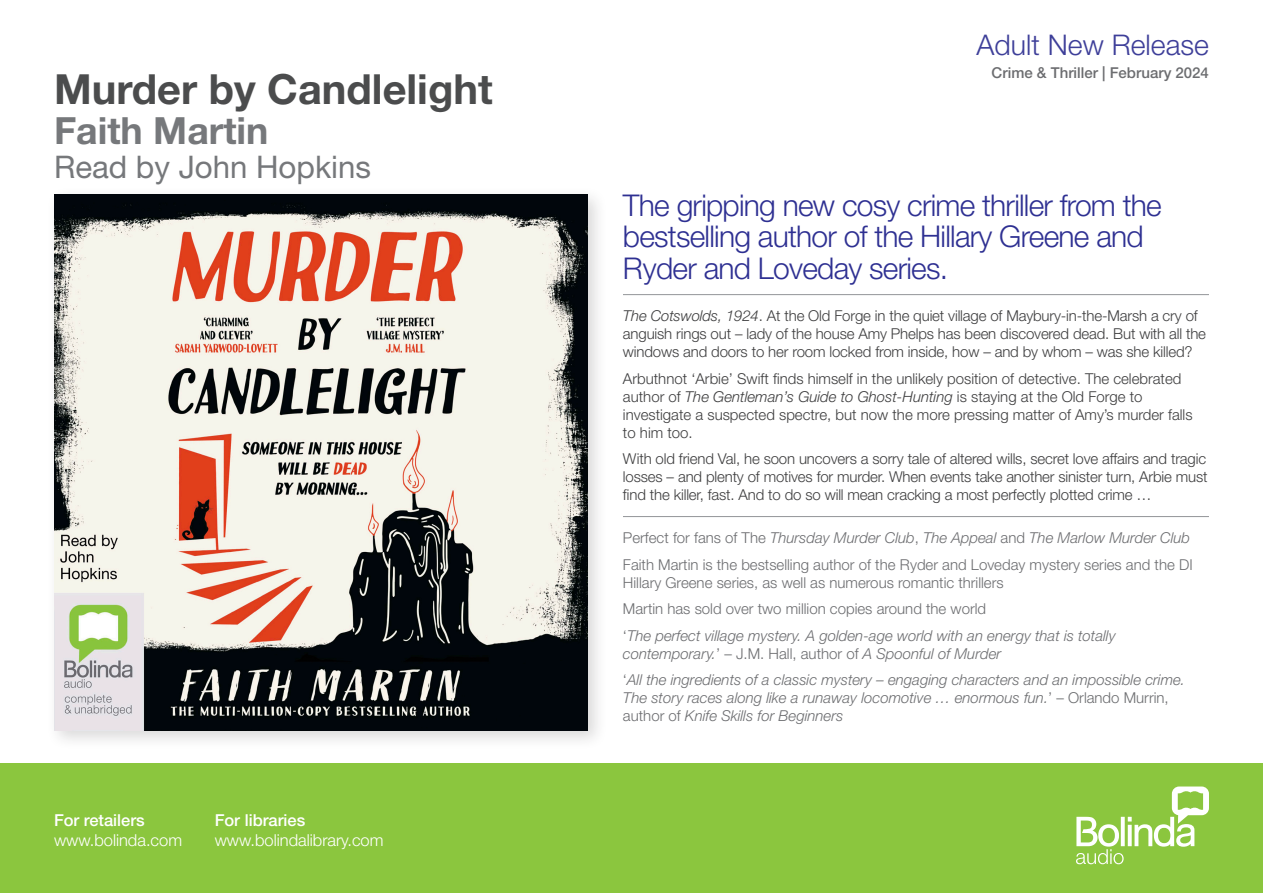
<style>
.page{position:relative;width:1263px;height:893px;background:#fff}
.page>*{position:absolute;margin:0;border:0;box-sizing:border-box;transform-origin:0 0}
.t1{font:700 41.55px "Helvetica Neue LT Std";color:#4b4c4d}
.t2{font:700 37.5px "Helvetica Neue LT Std";color:#76787b}
.t3{font:31.2px "Helvetica Neue LT Std";color:#76787b}
.Teaser_Blurb_-_Adult{font:300 30px/31.5px "Helvetica Neue LT Std";letter-spacing:-.025em;color:#2e3092}
.t4{font:300 28.5px "Helvetica Neue LT Std";color:#3e3f99}
.t5{font:300 16.5px "Helvetica Neue LT Std";color:#fff}
.t6{font:500 16.5px "Helvetica Neue LT Std";color:#fff}
.Main_Blurb{font:300 15px/18px "Helvetica Neue LT Std";letter-spacing:-.01em;color:#3e3e3f}
.Award___Quote{font:italic 300 15px/18px "Helvetica Neue LT Std";color:#6c6d70}
.Award___Quote-2{font:300 15px/18px "Helvetica Neue LT Std";color:#6c6d70}
.Genre___date{font:500 15px "Helvetica Neue LT Std";color:#6c6d70}
.s1{font-style:italic}
.s2{font-style:normal}
</style>
<div class="page">
<div style="left:0;top:763px;width:1263px;height:130px;background:#8bc63e"></div>
<svg style="left:1076px;top:786px;width:133px;height:78px"></svg>
<hr style="left:623px;top:516px;width:586px;height:1px;background:#939598">
<hr style="left:623px;top:294px;width:586px;height:1px;background:#939598">
<div style="left:46px;top:186px;width:562px;height:565px;background:#231f20;opacity:.17"></div>
<img style="left:54px;top:194px;width:534px;height:537px">
<p class="t1" style="left:54px;top:63px;width:440px">Murder by Candlelight</p>
<p class="t2" style="left:54px;top:107px;width:216px">Faith Martin</p>
<p class="t3" style="left:54px;top:149px;width:319px">Read by John Hopkins</p>
<p class="t6" style="left:54px;top:811px;width:92px">For retailers</p>
<p class="t5" style="left:54px;top:830px;width:130px">www.bolinda.com</p>
<p class="t6" style="left:215px;top:811px;width:92px">For libraries</p>
<p class="t5" style="left:215px;top:830px;width:170px">www.bolindalibrary.com</p>
<p class="t4" style="left:977px;top:27px;width:234px">Adult New Release</p>
<p class="Genre___date" style="left:992px;top:63px;width:219px">Crime &amp; Thriller | February 2024</p>
<p class="Teaser_Blurb_-_Adult" style="left:623px;top:188px;width:540px">The gripping new cosy crime thriller from the bestselling author of the Hillary Greene and<br>Ryder and Loveday series.</p>
<p class="Main_Blurb" style="left:623px;top:307px;width:585px"><span class="s1">The Cotswolds, 1924</span>. At the Old Forge in the quiet village of Maybury-in-the-Marsh a cry of anguish rings out – lady of the house Amy Phelps has been discovered dead. But with all the windows and doors to her room locked from inside, how – and by whom – was she killed?</p>
<p class="Main_Blurb" style="left:623px;top:369px;width:571px">Arbuthnot ‘Arbie’ Swift finds himself in the unlikely position of detective. The celebrated author of <span class="s1">The Gentleman’s Guide to Ghost-Hunting</span> is staying at the Old Forge to investigate a suspected spectre, but now the more pressing matter of Amy’s murder falls to him too.</p>
<p class="Main_Blurb" style="left:623px;top:450px;width:586px;text-align:justify">With old friend Val, he soon uncovers a sorry tale of altered wills, secret love affairs and tragic losses – and plenty of motives for murder. When events take another sinister turn, Arbie must find the killer, fast. And to do so will mean cracking a most perfectly plotted crime …</p>
<p class="Award___Quote" style="left:623px;top:529px;width:569px"><span class="s2">Perfect for fans of The</span> Thursday Murder Club<span class="s2">,</span> The Appeal <span class="s2">and</span> The Marlow Murder Club</p>
<p class="Award___Quote-2" style="left:623px;top:555px;width:571px">Faith Martin is the bestselling author of the Ryder and Loveday mystery series and the DI<br>Hillary Greene series, as well as numerous romantic thrillers</p>
<p class="Award___Quote-2" style="left:623px;top:600px;width:365px">Martin has sold over two million copies around the world</p>
<p class="Award___Quote" style="left:623px;top:626px;width:494px"><span class="s2">‘</span>The perfect village mystery. A golden-age world with an energy that is totally contemporary.<span class="s2">’ – J.M. Hall, author of</span> A Spoonful of Murder</p>
<p class="Award___Quote" style="left:623px;top:671px;width:564px"><span class="s2">‘</span>All the ingredients of a classic mystery – engaging characters and an impossible crime.<br>The story races along like a runaway locomotive … enormous fun.<span class="s2">’ – Orlando Murrin, author of</span> Knife Skills for Beginners</p>
</div>
